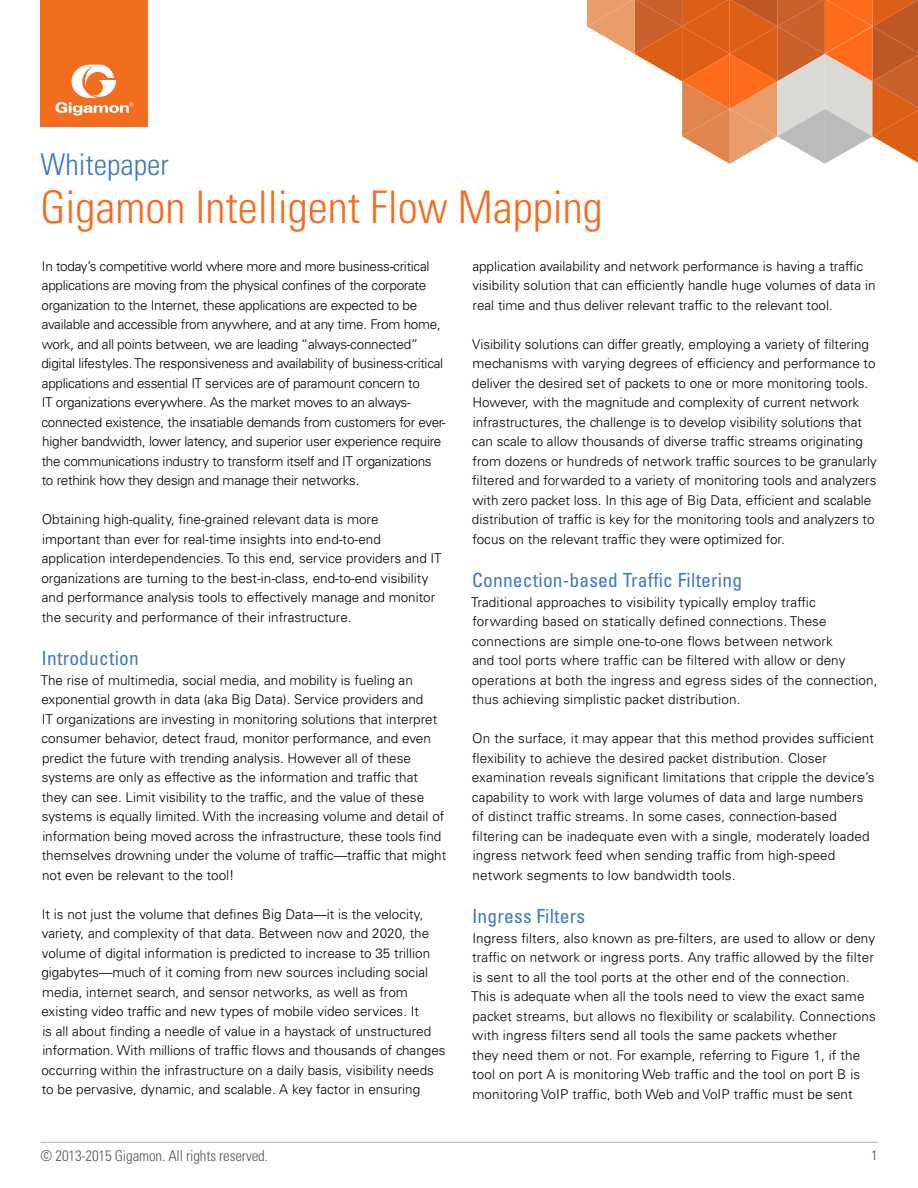
<style>
.page{position:relative;width:918px;height:1188px;background:#fff}
.page>*{position:absolute;margin:0;border:0;box-sizing:border-box;transform-origin:0 0}
.t1{font:300 condensed 45px "Univers LT Std";color:#f36d21}
.t2{font:300 condensed 30px "Univers LT Std";color:#4078bd}
.t3{font:condensed 19.5px "Univers LT Std";letter-spacing:.01em;color:#4078bd}
.t4{font:300 condensed 15px "Univers LT Std";letter-spacing:-.01em;color:#58585a}
.t5{font:300 13.5px/19.5px "Univers LT Std";color:#000}
.t6{font:300 13.5px/19.5px "Univers LT Std";letter-spacing:-.02em;color:#000}
.t7{font:300 condensed 13.5px "Univers LT Std";color:#323e49}
</style>
<div class="page">
<hr style="left:40px;top:1142px;width:838px;height:1px;background:#58585a">
<div style="left:40px;top:0;width:108px;height:127px;background:#f36d21"></div>
<svg style="left:55px;top:65px;width:79px;height:51px"></svg>
<svg style="left:587px;top:0;width:331px;height:164px"></svg>
<h2 class="t2" style="left:40px;top:146px;width:130px">Whitepaper</h2>
<h1 class="t1" style="left:40px;top:180px;width:564px">Gigamon Intelligent Flow Mapping</h1>
<p class="t6" style="left:41px;top:256px;width:406px">In today’s competitive world where more and more business-critical applications are moving from the physical confines of the corporate organization to the Internet, these applications are expected to be available and accessible from anywhere, and at any time. From home, work, and all points between, we are leading “always-connected” digital lifestyles. The responsiveness and availability of business-critical applications and essential IT services are of paramount concern to<br>IT organizations everywhere. As the market moves to an always&shy;connected existence, the insatiable demands from customers for ever&shy;higher bandwidth, lower latency, and superior user experience require the communications industry to transform itself and IT organizations to rethink how they design and manage their networks.</p>
<p class="t5" style="left:41px;top:510px;width:402px">Obtaining high-quality, fine-grained relevant data is more<br>important than ever for real-time insights into end-to-end application interdependencies. To this end, service providers and IT organizations are turning to the best-in-class, end-to-end visibility and performance analysis tools to effectively manage and monitor the security and performance of their infrastructure.</p>
<h3 class="t3" style="left:42px;top:646px;width:99px">Introduction</h3>
<p class="t5" style="left:41px;top:670px;width:407px">The rise of multimedia, social media, and mobility is fueling an exponential growth in data (aka Big Data). Service providers and<br>IT organizations are investing in monitoring solutions that interpret consumer behavior, detect fraud, monitor performance, and even predict the future with trending analysis. However all of these systems are only as effective as the information and traffic that they can see. Limit visibility to the traffic, and the value of these systems is equally limited. With the increasing volume and detail of information being moved across the infrastructure, these tools find themselves drowning under the volume of traffic—traffic that might not even be relevant to the tool!</p>
<p class="t5" style="left:41px;top:904px;width:406px">It is not just the volume that defines Big Data—it is the velocity, variety, and complexity of that data. Between now and 2020, the volume of digital information is predicted to increase to 35 trillion gigabytes—much of it coming from new sources including social media, internet search, and sensor networks, as well as from existing video traffic and new types of mobile video services. It<br>is all about finding a needle of value in a haystack of unstructured information. With millions of traffic flows and thousands of changes occurring within the infrastructure on a daily basis, visibility needs to be pervasive, dynamic, and scalable. A key factor in ensuring</p>
<p class="t5" style="left:472px;top:256px;width:405px">application availability and network performance is having a traffic visibility solution that can efficiently handle huge volumes of data in real time and thus deliver relevant traffic to the relevant tool.</p>
<p class="t5" style="left:472px;top:334px;width:406px">Visibility solutions can differ greatly, employing a variety of filtering mechanisms with varying degrees of efficiency and performance to deliver the desired set of packets to one or more monitoring tools.<br>However, with the magnitude and complexity of current network infrastructures, the challenge is to develop visibility solutions that can scale to allow thousands of diverse traffic streams originating from dozens or hundreds of network traffic sources to be granularly filtered and forwarded to a variety of monitoring tools and analyzers with zero packet loss. In this age of Big Data, efficient and scalable distribution of traffic is key for the monitoring tools and analyzers to focus on the relevant traffic they were optimized for.</p>
<h3 class="t3" style="left:472px;top:568px;width:272px">Connection-based Traffic Filtering</h3>
<p class="t5" style="left:471px;top:592px;width:408px">Traditional approaches to visibility typically employ traffic forwarding based on statically defined connections. These connections are simple one-to-one flows between network<br>and tool ports where traffic can be filtered with allow or deny operations at both the ingress and egress sides of the connection, thus achieving simplistic packet distribution.</p>
<p class="t5" style="left:472px;top:729px;width:404px">On the surface, it may appear that this method provides sufficient flexibility to achieve the desired packet distribution. Closer examination reveals significant limitations that cripple the device’s capability to work with large volumes of data and large numbers of distinct traffic streams. In some cases, connection-based filtering can be inadequate even with a single, moderately loaded ingress network feed when sending traffic from high-speed network segments to low bandwidth tools.</p>
<h3 class="t3" style="left:472px;top:904px;width:115px">Ingress Filters</h3>
<p class="t5" style="left:471px;top:928px;width:406px">Ingress filters, also known as pre-filters, are used to allow or deny traffic on network or ingress ports. Any traffic allowed by the filter is sent to all the tool ports at the other end of the connection.<br>This is adequate when all the tools need to view the exact same packet streams, but allows no flexibility or scalability. Connections with ingress filters send all tools the same packets whether<br>they need them or not. For example, referring to Figure 1, if the tool on port A is monitoring Web traffic and the tool on port B is monitoring VoIP traffic, both Web and VoIP traffic must be sent</p>
<p class="t4" style="left:40px;top:1147px;width:229px">© 2013-2015 Gigamon. All rights reserved.</p>
<p class="t7" style="left:872px;top:1147px;width:7px">1</p>
</div>
